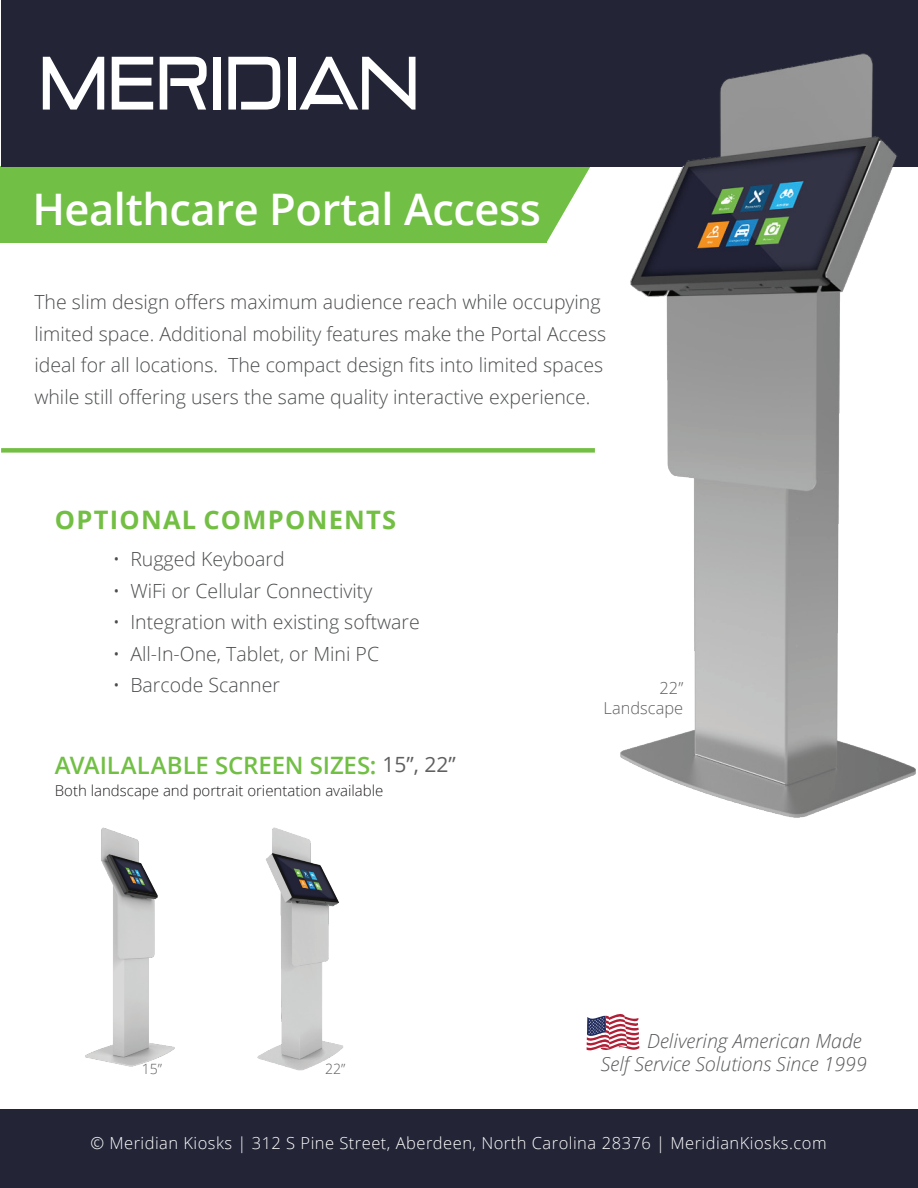
<style>
.page{position:relative;width:918px;height:1188px;background:#fff}
.page>*{position:absolute;margin:0;border:0;box-sizing:border-box;transform-origin:0 0}
.t1{font:600 43.5px "Open Sans";letter-spacing:-.01em;color:#fff}
.t2{font:700 25.5px "Open Sans";letter-spacing:.05em;color:#73bf44}
.t3{font:600 24px "Open Sans";letter-spacing:-.005em;color:#71bf44}
.t4{font:21px "Open Sans";color:#5f5f62}
.t5{font:300 19.5px/31.5px "Open Sans";color:#4a4c4d}
.t6{font:italic 300 19.5px/23.4px "Open Sans";color:#58595b;text-align:right}
.t7{font:300 16.5px "Open Sans";letter-spacing:.03em;color:#fff}
.t8{font:300 16.5px/19.8px "Open Sans";color:#5f5f62;text-align:right}
.t9{font:300 15px "Open Sans";color:#231f20}
.t10{font:300 14.1px "Open Sans";color:#5f5f62}
</style>
<div class="page">
<div style="left:0;top:166px;width:113px;height:77px;background:#71bf44"></div>
<svg style="left:546px;top:166px;width:46px;height:77px"></svg>
<div style="left:113px;top:166px;width:433px;height:77px;background:#71bf44"></div>
<div style="left:0;top:1109px;width:918px;height:79px;background:#232537"></div>
<div style="left:1px;top:0;width:917px;height:166px;background:#232537"></div>
<div style="left:1px;top:448px;width:594px;height:5px;background:#73bf44"></div>
<img style="left:592px;top:53px;width:326px;height:765px">
<svg style="left:43px;top:57px;width:61px;height:53px"></svg>
<svg style="left:112px;top:57px;width:41px;height:53px"></svg>
<svg style="left:160px;top:57px;width:47px;height:53px"></svg>
<div style="left:213px;top:57px;width:8px;height:53px;background:#fff"></div>
<svg style="left:228px;top:57px;width:52px;height:53px"></svg>
<div style="left:288px;top:57px;width:7px;height:53px;background:#fff"></div>
<svg style="left:299px;top:57px;width:117px;height:53px"></svg>
<img style="left:257px;top:827px;width:87px;height:244px">
<img style="left:85px;top:827px;width:90px;height:240px">
<svg style="left:586px;top:1014px;width:53px;height:37px"></svg>
<h1 class="t1" style="left:32px;top:180px;width:510px">Healthcare Portal Access</h1>
<p class="t5" style="left:34px;top:286px;width:573px">The slim design offers maximum audience reach while occupying limited space. Additional mobility features make the Portal Access ideal for all locations. The compact design fits into limited spaces while still offering users the same quality interactive experience.</p>
<h2 class="t2" style="left:55px;top:501px;width:343px">OPTIONAL COMPONENTS</h2>
<p class="t5" style="left:113px;top:543px;width:173px">• Rugged Keyboard</p>
<p class="t5" style="left:113px;top:574px;width:261px">• WiFi or Cellular Connectivity</p>
<p class="t5" style="left:113px;top:606px;width:309px">• Integration with existing software</p>
<p class="t5" style="left:113px;top:637px;width:268px">• All-In-One, Tablet, or Mini PC</p>
<p class="t5" style="left:113px;top:669px;width:169px">• Barcode Scanner</p>
<p class="t4" style="left:383px;top:750px;width:75px">15”, 22”</p>
<p class="t3" style="left:55px;top:749px;width:323px">AVAILALABLE SCREEN SIZES:</p>
<p class="t9" style="left:55px;top:780px;width:330px">Both landscape and portrait orientation available</p>
<p class="t10" style="left:142px;top:1060px;width:22px">15”</p>
<p class="t10" style="left:325px;top:1060px;width:22px">22”</p>
<p class="t8" style="left:604px;top:678px;width:81px">22”<br>Landscape</p>
<p class="t6" style="left:601px;top:1028px;width:267px">Delivering American Made<br>Self Service Solutions Since 1999</p>
<p class="t7" style="left:90px;top:1131px;width:738px">© Meridian Kiosks | 312 S Pine Street, Aberdeen, North Carolina 28376 | MeridianKiosks.com</p>
</div>
